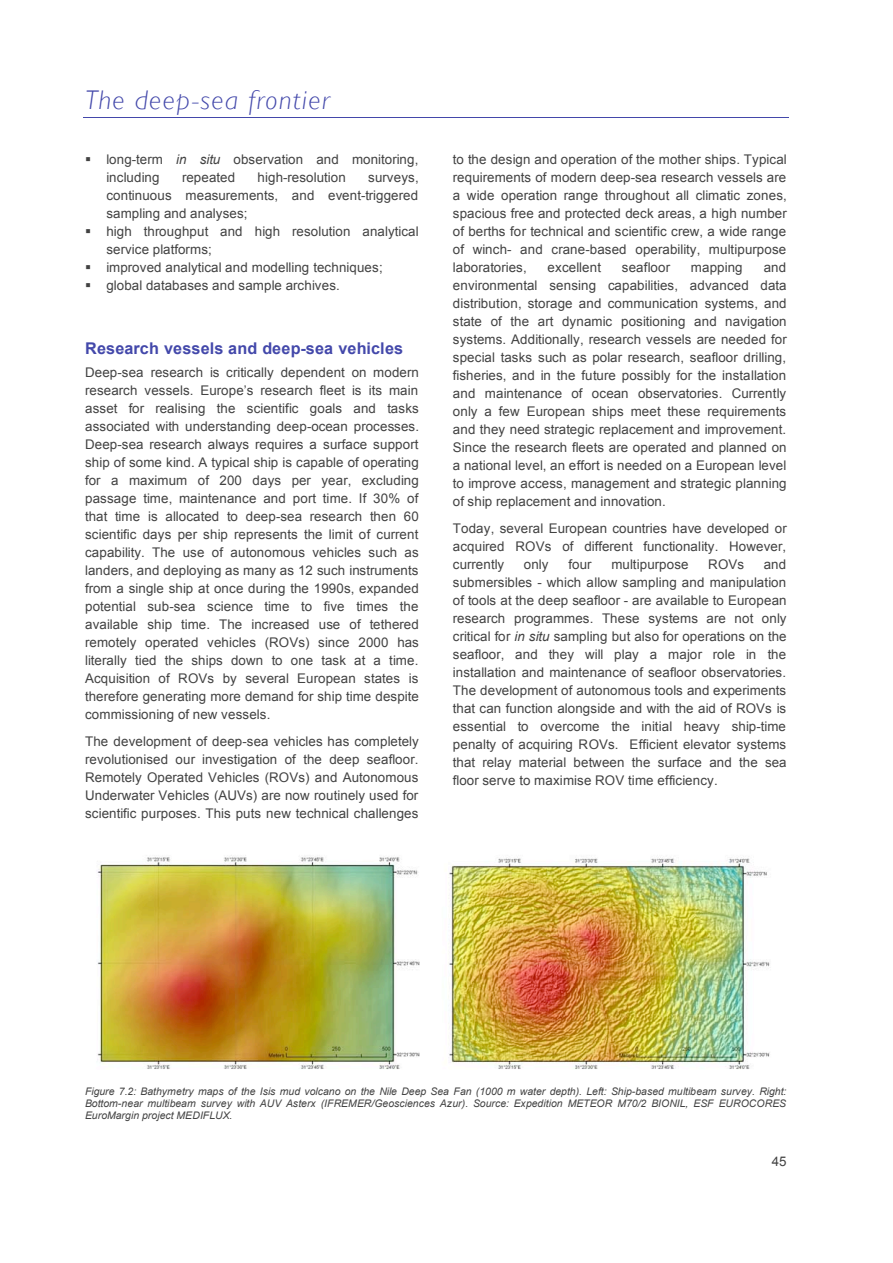
<style>
.page{position:relative;width:893px;height:1263px;background:#fff}
.page>*{position:absolute;margin:0;border:0;box-sizing:border-box;transform-origin:0 0}
.t1{font:italic 300 27px "Gill Sans";letter-spacing:.06em;color:#4348aa}
.t2{font:700 16.2px "Arial";letter-spacing:.01em;color:#4348aa}
.t3{font:13.35px/18px "Arial";letter-spacing:.01em;color:#424242;text-align:justify}
.t4{font:italic 10.5px/12px "Arial";color:#424242;text-align:justify}
.s1{font-style:italic}
</style>
<div class="page">
<hr style="left:83px;top:117px;width:706px;height:1px;background:#4348aa">
<img style="left:97px;top:855px;width:673px;height:214px">
<h1 class="t1" style="left:85px;top:85px;width:246px">The deep-sea frontier</h1>
<p class="t3" style="left:106px;top:151px;width:313px;text-indent:-21px">▪ long-term <span class="s1">in situ</span> observation and monitoring, including</p>
<p class="t3" style="left:182px;top:169px;width:55px">repeated</p>
<p class="t3" style="left:258px;top:169px;width:90px">high-resolution</p>
<p class="t3" style="left:106px;top:169px;width:314px;text-indent:262px">surveys, continuous measurements, and event-triggered sampling and analyses;</p>
<p class="t3" style="left:106px;top:223px;width:314px;text-indent:-21px">▪ high throughput and high resolution analytical service platforms;</p>
<p class="t3" style="left:85px;top:259px;width:299px">▪ improved analytical and modelling techniques;</p>
<p class="t3" style="left:85px;top:277px;width:256px">▪ global databases and sample archives.</p>
<p class="t2" style="left:85px;top:339px;width:319px">Research vessels and deep-sea vehicles</p>
<p class="t3" style="left:85px;top:364px;width:335px">Deep-sea research is critically dependent on modern research vessels. Europe’s research fleet is its main asset for realising the scientific goals and tasks associated with understanding deep-ocean processes.<br>Deep-sea research always requires a surface support ship of some kind. A typical ship is capable of operating for a maximum of 200 days per year, excluding passage time, maintenance and port time. If 30% of that time is allocated to deep-sea research then 60 scientific days per ship represents the limit of current capability. The use of autonomous vehicles such as landers, and deploying as many as 12 such instruments from a single ship at once during the 1990s, expanded potential sub-sea science time to five times the available ship time. The increased use of tethered remotely operated vehicles (ROVs) since 2000 has literally tied the ships down to one task at a time.<br>Acquisition of ROVs by several European states is therefore generating more demand for ship time despite commissioning of new vessels.</p>
<p class="t3" style="left:85px;top:733px;width:335px">The development of deep-sea vehicles has completely revolutionised our investigation of the deep seafloor.<br>Remotely Operated Vehicles (ROVs) and Autonomous Underwater Vehicles (AUVs) are now routinely used for scientific purposes. This puts new technical challenges</p>
<p class="t3" style="left:453px;top:151px;width:335px">to the design and operation of the mother ships. Typical requirements of modern deep-sea research vessels are a wide operation range throughout all climatic zones, spacious free and protected deck areas, a high number of berths for technical and scientific crew, a wide range of winch- and crane-based operability, multipurpose laboratories,</p>
<p class="t3" style="left:547px;top:259px;width:55px">excellent</p>
<p class="t3" style="left:621px;top:259px;width:50px">seafloor</p>
<p class="t3" style="left:691px;top:259px;width:53px">mapping</p>
<p class="t3" style="left:453px;top:259px;width:335px;text-indent:311px">and environmental sensing capabilities, advanced data distribution, storage and communication systems, and state of the art dynamic positioning and navigation systems. Additionally, research vessels are needed for special tasks such as polar research, seafloor drilling, fisheries, and in the future possibly for the installation and maintenance of ocean observatories. Currently only a few European ships meet these requirements and they need strategic replacement and improvement.<br>Since the research fleets are operated and planned on a national level, an effort is needed on a European level to improve access, management and strategic planning of ship replacement and innovation.</p>
<p class="t3" style="left:453px;top:520px;width:335px">Today, several European countries have developed or acquired ROVs of different functionality. However, currently</p>
<p class="t3" style="left:524px;top:556px;width:26px">only</p>
<p class="t3" style="left:568px;top:556px;width:25px">four</p>
<p class="t3" style="left:611px;top:556px;width:79px">multipurpose</p>
<p class="t3" style="left:708px;top:556px;width:37px">ROVs</p>
<p class="t3" style="left:453px;top:556px;width:335px;text-indent:311px">and submersibles - which allow sampling and manipulation of tools at the deep seafloor - are available to European research programmes. These systems are not only critical for <span class="s1">in situ</span> sampling but also for operations on the seafloor, and they will play a major role in the installation and maintenance of seafloor observatories.<br>The development of autonomous tools and experiments that can function alongside and with the aid of ROVs is essential to overcome the initial heavy ship-time penalty of acquiring ROVs. Efficient elevator systems that relay material between the surface and the sea floor serve to maximise ROV time efficiency.</p>
<p class="t4" style="left:85px;top:1086px;width:702px">Figure 7.2: Bathymetry maps of the Isis mud volcano on the Nile Deep Sea Fan (1000 m water depth). Left: Ship-based multibeam survey. Right:<br>Bottom-near multibeam survey with AUV Asterx (IFREMER/Geosciences Azur). Source: Expedition METEOR M70/2 BIONIL, ESF EUROCORES EuroMargin project MEDIFLUX.</p>
<p class="t3" style="left:771px;top:1152px;width:16px">45</p>
</div>
